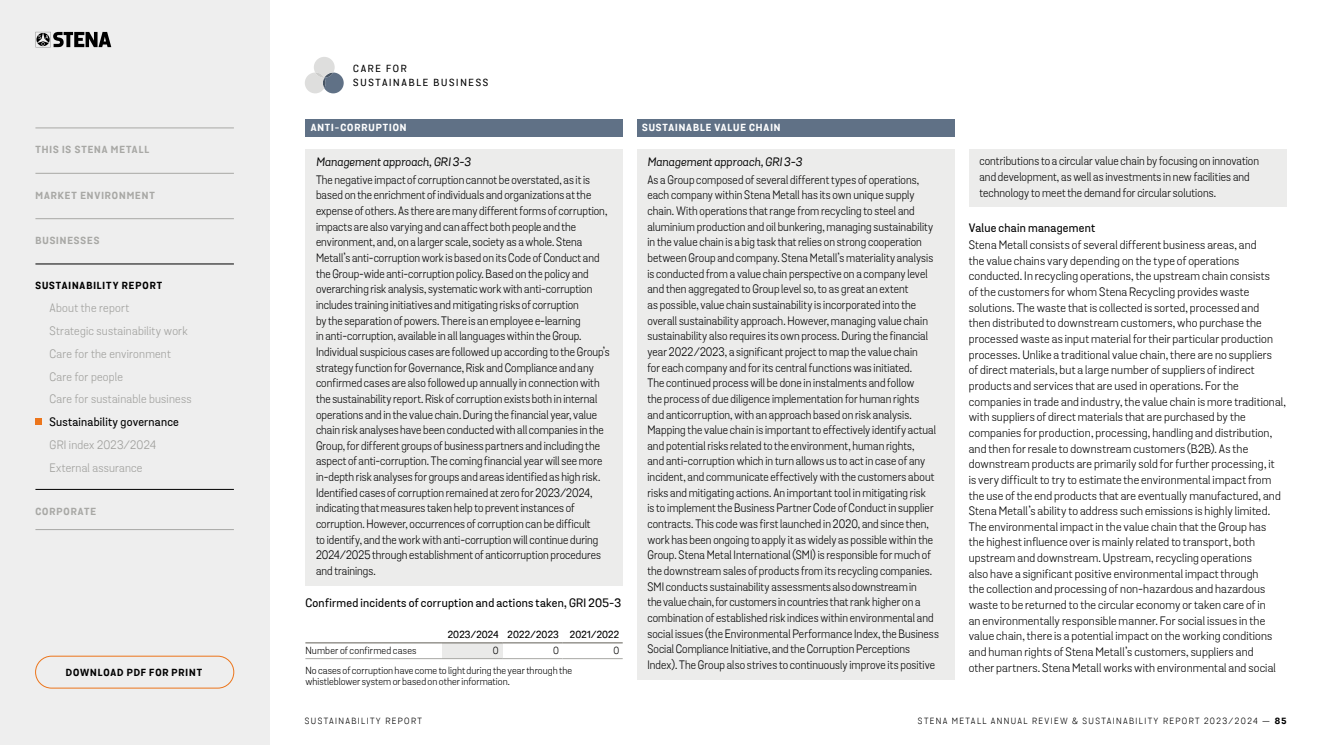
<style>
.page{position:relative;width:1322px;height:745px;background:#fff}
.page>*{position:absolute;margin:0;border:0;box-sizing:border-box;transform-origin:0 0}
.t1{font:11.88px/15.6px "Stena Sans";letter-spacing:.01em;color:#000;scale:.95 1}
.t2{font:11.88px/15.6px "Stena Sans";letter-spacing:.01em;color:#000}
.t3{font:11.88px/22.9px "Stena Sans";letter-spacing:.02em;color:#9e9e9b}
.t4{font:500 11.88px "Stena Sans";letter-spacing:.025em;color:#000}
.t5{font:italic 11.88px "Stena Sans";letter-spacing:.005em;color:#000}
.t6{font:10px/11.2px "Stena Sans";letter-spacing:.005em;color:#000}
.t7{font:700 10px "Stena Sans";letter-spacing:.095em;color:#a8a8a5}
.t8{font:700 10px "Stena Sans";letter-spacing:.095em;color:#000}
.t9{font:700 10px "Stena Sans";letter-spacing:.095em;color:#fff}
.t10{font:500 10px "Stena Sans";letter-spacing:.015em;color:#000}
.t11{font:500 10px/13.8px "Stena Sans";letter-spacing:.17em;color:#000}
.t12{font:8.75px "Stena Sans";letter-spacing:.16em;color:#000}
.s1{font-weight:700}
</style>
<div class="page">
<div style="left:305px;top:119px;width:317px;height:17px;background:#607186"></div>
<div style="left:305px;top:148px;width:317px;height:25px;background:#ececeb"></div>
<div style="left:305px;top:168px;width:317px;height:417px;background:#ececeb"></div>
<div style="left:442px;top:642px;width:60px;height:16px;background:#eaeae9"></div>
<hr style="left:305px;top:658px;width:137px;height:1px;background:#a8a8a5">
<hr style="left:442px;top:658px;width:60px;height:1px;background:#a8a8a5">
<hr style="left:502px;top:658px;width:60px;height:1px;background:#a8a8a5">
<hr style="left:562px;top:658px;width:61px;height:1px;background:#a8a8a5">
<hr style="left:305px;top:642px;width:137px;height:1px;background:#625f57">
<hr style="left:442px;top:642px;width:60px;height:1px;background:#625f57">
<hr style="left:502px;top:642px;width:60px;height:1px;background:#625f57">
<hr style="left:562px;top:642px;width:61px;height:1px;background:#625f57">
<div style="left:637px;top:119px;width:317px;height:17px;background:#607186"></div>
<div style="left:637px;top:148px;width:317px;height:25px;background:#ececeb"></div>
<div style="left:637px;top:168px;width:317px;height:511px;background:#ececeb"></div>
<div style="left:969px;top:149px;width:317px;height:58px;background:#ececeb"></div>
<svg style="left:305px;top:57px;width:39px;height:36px"></svg>
<div style="left:0;top:0;width:269px;height:744px;background:#eee"></div>
<div style="left:35px;top:655px;width:199px;height:33px;border:1px solid #ec751b;border-radius:16px"></div>
<svg style="left:35px;top:32px;width:76px;height:15px"></svg>
<hr style="left:35px;top:128px;width:199px;height:1px;background:#a8a8a5">
<hr style="left:35px;top:173px;width:199px;height:1px;background:#a8a8a5">
<hr style="left:35px;top:218px;width:199px;height:1px;background:#a8a8a5">
<hr style="left:35px;top:263px;width:199px;height:1px;background:#000">
<hr style="left:35px;top:489px;width:199px;height:1px;background:#000">
<hr style="left:35px;top:529px;width:199px;height:1px;background:#a8a8a5">
<div style="left:35px;top:418px;width:7px;height:7px;background:#ec751b"></div>
<p class="t7" style="left:35px;top:143px;width:115px">THIS IS STENA METALL</p>
<p class="t7" style="left:35px;top:189px;width:121px">MARKET ENVIRONMENT</p>
<p class="t7" style="left:35px;top:234px;width:66px">BUSINESSES</p>
<p class="t8" style="left:35px;top:279px;width:128px">SUSTAINABILITY REPORT</p>
<p class="t3" style="left:50px;top:296px;width:144px">About the report<br>Strategic sustainability work<br>Care for the environment<br>Care for people<br>Care for sustainable business</p>
<p class="t4" style="left:50px;top:414px;width:131px">Sustainability governance</p>
<p class="t3" style="left:50px;top:433px;width:108px">GRI index 2023/2024<br>External assurance</p>
<p class="t7" style="left:35px;top:505px;width:62px">CORPORATE</p>
<p class="t8" style="left:66px;top:665px;width:138px">DOWNLOAD PDF FOR PRINT</p>
<p class="t11" style="left:353px;top:62px;width:137px">CARE FOR<br>SUSTAINABLE BUSINESS</p>
<p class="t9" style="left:311px;top:121px;width:97px">ANTI-CORRUPTION</p>
<p class="t5" style="left:316px;top:154px;width:156px">Management approach, GRI 3-3</p>
<p class="t1" style="left:316px;top:172px;width:311px">The negative impact of corruption cannot be overstated, as it is based on the enrichment of individuals and organizations at the expense of others. As there are many different forms of corruption, impacts are also varying and can affect both people and the environment, and, on a larger scale, society as a whole. Stena Metall’s anti-corruption work is based on its Code of Conduct and the Group-wide anti-corruption policy. Based on the policy and overarching risk analysis, systematic work with anti-corruption includes training initiatives and mitigating risks of corruption<br>by the separation of powers. There is an employee e-learning<br>in anti-corruption, available in all languages within the Group.<br>Individual suspicious cases are followed up according to the Group’s strategy function for Governance, Risk and Compliance and any confirmed cases are also followed up annually in connection with the sustainability report. Risk of corruption exists both in internal operations and in the value chain. During the financial year, value chain risk analyses have been conducted with all companies in the Group, for different groups of business partners and including the aspect of anti-corruption. The coming financial year will see more in-depth risk analyses for groups and areas identified as high risk.<br>Identified cases of corruption remained at zero for 2023/2024, indicating that measures taken help to prevent instances of corruption. However, occurrences of corruption can be difficult<br>to identify, and the work with anti-corruption will continue during 2024/2025 through establishment of anticorruption procedures and trainings.</p>
<p class="t4" style="left:305px;top:595px;width:317px">Confirmed incidents of corruption and actions taken, GRI 205-3</p>
<p class="t10" style="left:448px;top:627px;width:173px">2023/2024 2022/2023 2021/2022</p>
<p class="t6" style="left:305px;top:645px;width:113px">Number of confirmed cases</p>
<p class="t6" style="left:493px;top:645px;width:7px">0</p>
<p class="t6" style="left:553px;top:645px;width:7px">0</p>
<p class="t6" style="left:613px;top:645px;width:7px">0</p>
<p class="t6" style="left:305px;top:664px;width:268px">No cases of corruption have come to light during the year through the whistleblower system or based on other information.</p>
<p class="t9" style="left:642px;top:121px;width:140px">SUSTAINABLE VALUE CHAIN</p>
<p class="t5" style="left:647px;top:154px;width:156px">Management approach, GRI 3-3</p>
<p class="t1" style="left:647px;top:172px;width:308px">As a Group composed of several different types of operations, each company within Stena Metall has its own unique supply chain. With operations that range from recycling to steel and aluminium production and oil bunkering, managing sustainability in the value chain is a big task that relies on strong cooperation between Group and company. Stena Metall’s materiality analysis is conducted from a value chain perspective on a company level and then aggregated to Group level so, to as great an extent<br>as possible, value chain sustainability is incorporated into the overall sustainability approach. However, managing value chain sustainability also requires its own process. During the financial year 2022/2023, a significant project to map the value chain<br>for each company and for its central functions was initiated.<br>The continued process will be done in instalments and follow<br>the process of due diligence implementation for human rights and anticorruption, with an approach based on risk analysis.<br>Mapping the value chain is important to effectively identify actual and potential risks related to the environment, human rights,<br>and anti-corruption which in turn allows us to act in case of any incident, and communicate effectively with the customers about risks and mitigating actions. An important tool in mitigating risk<br>is to implement the Business Partner Code of Conduct in supplier contracts. This code was first launched in 2020, and since then, work has been ongoing to apply it as widely as possible within the Group. Stena Metal International (SMI) is responsible for much of the downstream sales of products from its recycling companies.<br>SMI conducts sustainability assessments also downstream in<br>the value chain, for customers in countries that rank higher on a combination of established risk indices within environmental and social issues (the Environmental Performance Index, the Business Social Compliance Initiative, and the Corruption Perceptions Index). The Group also strives to continuously improve its positive</p>
<p class="t1" style="left:979px;top:153px;width:296px">contributions to a circular value chain by focusing on innovation and development, as well as investments in new facilities and technology to meet the demand for circular solutions.</p>
<p class="t4" style="left:969px;top:221px;width:128px">Value chain management</p>
<p class="t2" style="left:969px;top:237px;width:319px">Stena Metall consists of several different business areas, and<br>the value chains vary depending on the type of operations conducted. In recycling operations, the upstream chain consists<br>of the customers for whom Stena Recycling provides waste solutions. The waste that is collected is sorted, processed and<br>then distributed to downstream customers, who purchase the processed waste as input material for their particular production processes. Unlike a traditional value chain, there are no suppliers<br>of direct materials, but a large number of suppliers of indirect products and services that are used in operations. For the companies in trade and industry, the value chain is more traditional, with suppliers of direct materials that are purchased by the companies for production, processing, handling and distribution, and then for resale to downstream customers (B2B). As the downstream products are primarily sold for further processing, it<br>is very difficult to try to estimate the environmental impact from the use of the end products that are eventually manufactured, and Stena Metall’s ability to address such emissions is highly limited.<br>The environmental impact in the value chain that the Group has<br>the highest influence over is mainly related to transport, both upstream and downstream. Upstream, recycling operations<br>also have a significant positive environmental impact through<br>the collection and processing of non-hazardous and hazardous waste to be returned to the circular economy or taken care of in<br>an environmentally responsible manner. For social issues in the value chain, there is a potential impact on the working conditions and human rights of Stena Metall’s customers, suppliers and<br>other partners. Stena Metall works with environmental and social</p>
<p class="t12" style="left:305px;top:715px;width:13px">Sustainability</p>
<p class="t12" style="left:385px;top:715px;width:7px">report</p>
<p class="t12" style="left:918px;top:715px;width:370px">STENA METALL ANNUAL REVIEW &amp; SUSTAINABILITY REPORT 2023/2024 — <span class="s1">85</span></p>
</div>
